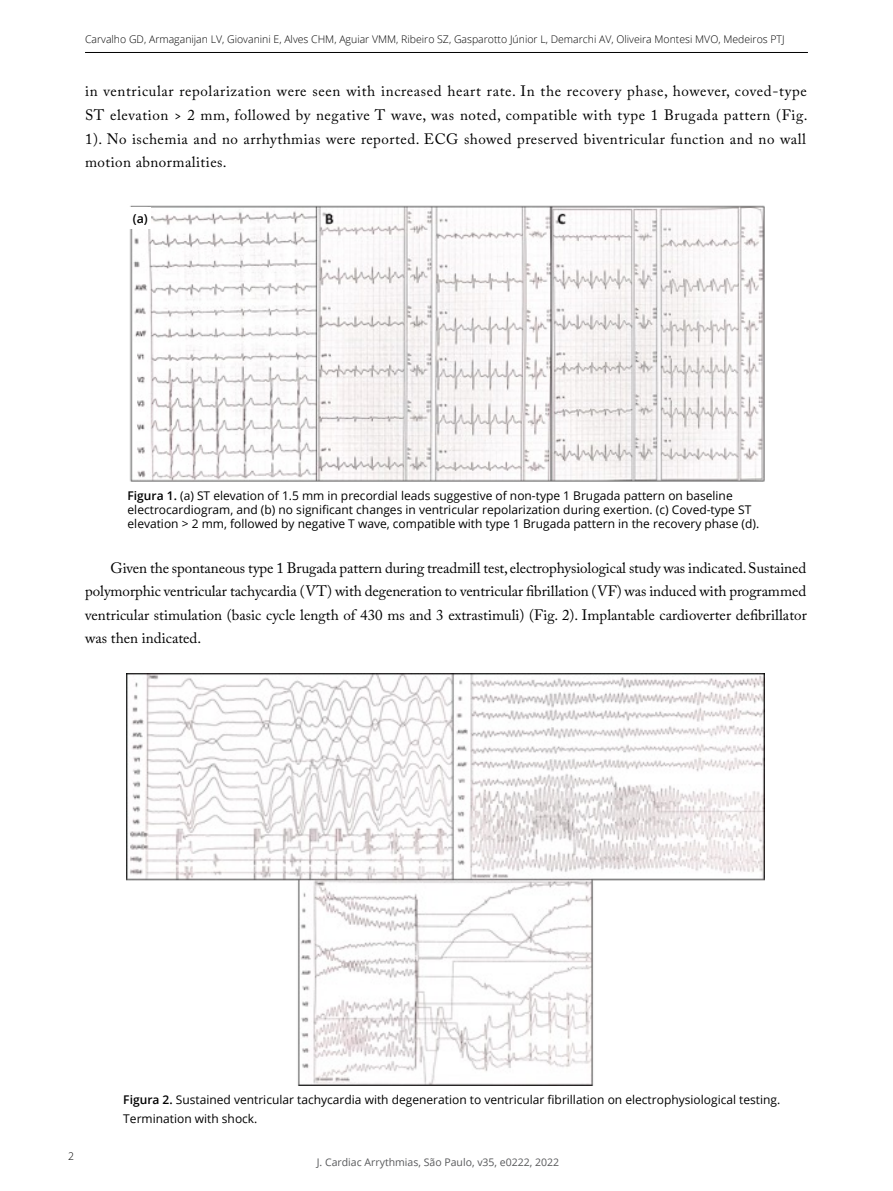
<style>
.page{position:relative;width:893px;height:1191px;background:#fff}
.page>*{position:absolute;margin:0;border:0;box-sizing:border-box;transform-origin:0 0}
.t1{font:15px/23.5px "Adobe Caslon Pro";letter-spacing:.02em;color:#000;text-align:justify}
.t2{font:600 12.3px "Open Sans";color:#000}
.t3{font:12px/14px "Open Sans";color:#000}
.t4{font:300 10.5px "Open Sans";color:#000}
.t5{font:10.5px "Open Sans";color:#58595b}
.s1{font-weight:600}
</style>
<div class="page">
<hr style="left:85px;top:52px;width:723px;height:1px;background:#000">
<img style="left:129px;top:205px;width:635px;height:277px">
<div style="left:129px;top:207px;width:22px;height:22px;background:#fff"></div>
<img style="left:127px;top:673px;width:637px;height:412px">
<p class="t4" style="left:85px;top:32px;width:701px">Carvalho GD, Armaganijan LV, Giovanini E, Alves CHM, Aguiar VMM, Ribeiro SZ, Gasparotto Júnior L, Demarchi AV, Oliveira Montesi MVO, Medeiros PTJ</p>
<p class="t1" style="left:85px;top:79px;width:724px">in ventricular repolarization were seen with increased heart rate. In the recovery phase, however, coved-type ST elevation &gt; 2 mm, followed by negative T wave, was noted, compatible with type 1 Brugada pattern (Fig.<br>1). No ischemia and no arrhythmias were reported. ECG showed preserved biventricular function and no wall motion abnormalities.</p>
<p class="t2" style="left:133px;top:210px;width:17px">(a)</p>
<p class="t3" style="left:128px;top:488px;width:633px"><span class="s1">Figura 1.</span> (a) ST elevation of 1.5 mm in precordial leads suggestive of non-type 1 Brugada pattern on baseline electrocardiogram, and (b) no significant changes in ventricular repolarization during exertion. (c) Coved-type ST elevation &gt; 2 mm, followed by negative T wave, compatible with type 1 Brugada pattern in the recovery phase (d).</p>
<p class="t1" style="left:85px;top:556px;width:723px;text-indent:26px">Given the spontaneous type 1 Brugada pattern during treadmill test, electrophysiological study was indicated. Sustained polymorphic ventricular tachycardia (VT) with degeneration to ventricular fibrillation (VF) was induced with programmed ventricular stimulation (basic cycle length of 430 ms and 3 extrastimuli) (Fig. 2). Implantable cardioverter defibrillator was then indicated.</p>
<p class="t4" style="left:68px;top:1148px;width:7px">2</p>
<p class="t3" style="left:123px;top:1089px;width:658px;line-height:19px"><span class="s1">Figura 2.</span> Sustained ventricular tachycardia with degeneration to ventricular fibrillation on electrophysiological testing.<br>Termination with shock.</p>
<p class="t5" style="left:317px;top:1154px;width:244px">J. Cardiac Arrythmias, São Paulo, v35, e0222, 2022</p>
</div>
